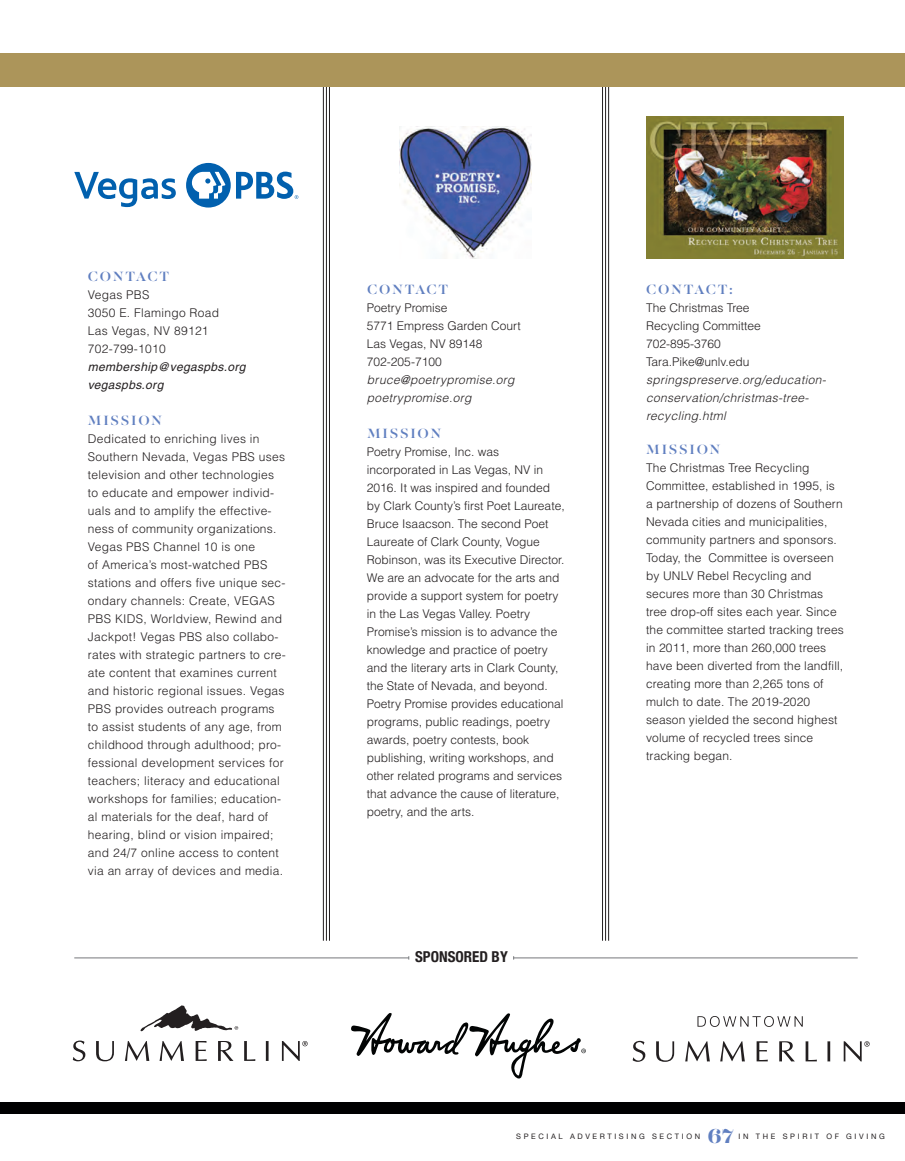
<style>
.page{position:relative;width:905px;height:1161px;background:#fff}
.page>*{position:absolute;margin:0;border:0;box-sizing:border-box;transform-origin:0 0}
.t1{font:800 22.5px "Majesti Banner";color:#607fc0}
.INTRO_GRAPH{font:500 15px "Majesti Banner";letter-spacing:.12em;color:#607fc0}
.t2{font:700 condensed 15px "Helvetica Neue";color:#231f20}
.INTRO_GRAPH-2{font:300 12px/18px "Helvetica";letter-spacing:.01em;color:#231f20}
.INTRO_GRAPH-3{font:italic 300 12px/18px "Helvetica";letter-spacing:.03em;color:#231f20}
.INTRO_GRAPH-4{font:italic 12px "Helvetica";letter-spacing:.03em;color:#231f20}
.t3{font:7.5px "Helvetica Neue";letter-spacing:.35em;color:#231f20}
</style>
<div class="page">
<hr style="left:602px;top:87px;width:1px;height:854px;background:#231f20">
<hr style="left:605px;top:87px;width:1px;height:854px;background:#231f20">
<hr style="left:608px;top:87px;width:1px;height:854px;background:#231f20">
<hr style="left:74px;top:958px;width:335px;height:1px;background:#76787b">
<hr style="left:513px;top:958px;width:344px;height:1px;background:#76787b">
<hr style="left:323px;top:87px;width:1px;height:854px;background:#231f20">
<hr style="left:326px;top:87px;width:1px;height:854px;background:#231f20">
<hr style="left:329px;top:87px;width:1px;height:854px;background:#231f20">
<div style="left:0;top:1102px;width:904px;height:12px;background:#000001"></div>
<svg style="left:74px;top:172px;width:102px;height:35px"></svg>
<div style="left:186px;top:163px;width:45px;height:45px;background:#0160ae;border-radius:50%"></div>
<svg style="left:192px;top:172px;width:33px;height:27px"></svg>
<svg style="left:236px;top:172px;width:62px;height:27px"></svg>
<div style="left:0;top:54px;width:904px;height:33px;background:#ac955a"></div>
<svg style="left:73px;top:1041px;width:12px;height:20px"></svg>
<svg style="left:96px;top:1041px;width:18px;height:20px"></svg>
<svg style="left:125px;top:1041px;width:24px;height:20px"></svg>
<svg style="left:159px;top:1041px;width:25px;height:20px"></svg>
<svg style="left:196px;top:1041px;width:11px;height:20px"></svg>
<svg style="left:218px;top:1041px;width:15px;height:20px"></svg>
<svg style="left:244px;top:1041px;width:11px;height:20px"></svg>
<svg style="left:266px;top:1041px;width:2px;height:20px"></svg>
<svg style="left:282px;top:1041px;width:25px;height:20px"></svg>
<svg style="left:140px;top:1005px;width:98px;height:26px"></svg>
<svg style="left:351px;top:1013px;width:235px;height:66px"></svg>
<svg style="left:632px;top:1041px;width:13px;height:21px"></svg>
<svg style="left:656px;top:1041px;width:18px;height:21px"></svg>
<svg style="left:685px;top:1041px;width:24px;height:20px"></svg>
<svg style="left:720px;top:1041px;width:24px;height:20px"></svg>
<svg style="left:756px;top:1041px;width:11px;height:20px"></svg>
<svg style="left:779px;top:1041px;width:15px;height:20px"></svg>
<svg style="left:805px;top:1041px;width:11px;height:20px"></svg>
<svg style="left:827px;top:1041px;width:3px;height:20px"></svg>
<svg style="left:843px;top:1041px;width:26px;height:20px"></svg>
<svg style="left:697px;top:1016px;width:105px;height:11px"></svg>
<img style="left:646px;top:116px;width:197px;height:143px">
<img style="left:399px;top:127px;width:132px;height:132px">
<p class="INTRO_GRAPH" style="left:88px;top:266px;width:83px">CONTACT</p>
<p class="INTRO_GRAPH-2" style="left:88px;top:285px;width:63px">Vegas PBS</p>
<p class="INTRO_GRAPH-2" style="left:88px;top:303px;width:133px">3050 E. Flamingo Road</p>
<p class="INTRO_GRAPH-2" style="left:88px;top:321px;width:122px">Las Vegas, NV 89121</p>
<p class="INTRO_GRAPH-2" style="left:88px;top:339px;width:80px">702-799-1010</p>
<p class="INTRO_GRAPH-4" style="left:88px;top:360px;width:159px">membership@vegaspbs.org</p>
<p class="INTRO_GRAPH-4" style="left:88px;top:378px;width:77px">vegaspbs.org</p>
<p class="INTRO_GRAPH" style="left:88px;top:410px;width:76px">MISSION</p>
<p class="INTRO_GRAPH-2" style="left:88px;top:429px;width:199px">Dedicated to enriching lives in Southern Nevada, Vegas PBS uses television and other technologies to educate and empower individ&shy;uals and to amplify the effective&shy;ness of community organizations.<br>Vegas PBS Channel 10 is one<br>of America’s most-watched PBS stations and offers five unique sec&shy;ondary channels: Create, VEGAS PBS KIDS, Worldview, Rewind and Jackpot! Vegas PBS also collabo&shy;rates with strategic partners to cre&shy;ate content that examines current and historic regional issues. Vegas PBS provides outreach programs to assist students of any age, from childhood through adulthood; pro&shy;fessional development services for teachers; literacy and educational workshops for families; education&shy;al materials for the deaf, hard of hearing, blind or vision impaired; and 24/7 online access to content via an array of devices and media.</p>
<p class="INTRO_GRAPH" style="left:367px;top:279px;width:83px">CONTACT</p>
<p class="INTRO_GRAPH-2" style="left:367px;top:298px;width:82px">Poetry Promise</p>
<p class="INTRO_GRAPH-2" style="left:367px;top:316px;width:155px">5771 Empress Garden Court</p>
<p class="INTRO_GRAPH-2" style="left:367px;top:334px;width:117px">Las Vegas, NV 89148<br>702-205-7100</p>
<p class="INTRO_GRAPH-3" style="left:367px;top:370px;width:149px">bruce@poetrypromise.org poetrypromise.org</p>
<p class="INTRO_GRAPH" style="left:367px;top:423px;width:76px">MISSION</p>
<p class="INTRO_GRAPH-2" style="left:367px;top:442px;width:199px">Poetry Promise, Inc. was incorporated in Las Vegas, NV in 2016. It was inspired and founded by Clark County’s first Poet Laureate, Bruce Isaacson. The second Poet Laureate of Clark County, Vogue Robinson, was its Executive Director.<br>We are an advocate for the arts and provide a support system for poetry in the Las Vegas Valley. Poetry Promise’s mission is to advance the knowledge and practice of poetry and the literary arts in Clark County, the State of Nevada, and beyond.<br>Poetry Promise provides educational programs, public readings, poetry awards, poetry contests, book publishing, writing workshops, and other related programs and services that advance the cause of literature, poetry, and the arts.</p>
<p class="t2" style="left:415px;top:945px;width:94px">SPONSORED BY</p>
<p class="INTRO_GRAPH" style="left:646px;top:279px;width:88px">CONTACT:</p>
<p class="INTRO_GRAPH-2" style="left:646px;top:298px;width:116px">The Christmas Tree<br>Recycling Committee</p>
<p class="INTRO_GRAPH-2" style="left:646px;top:334px;width:76px">702-895-3760</p>
<p class="INTRO_GRAPH-2" style="left:646px;top:352px;width:105px">Tara.Pike@unlv.edu</p>
<p class="INTRO_GRAPH-3" style="left:646px;top:370px;width:181px">springspreserve.org/education&shy;conservation/christmas-tree&shy;recycling.html</p>
<p class="INTRO_GRAPH" style="left:646px;top:440px;width:76px">MISSION</p>
<p class="INTRO_GRAPH-2" style="left:646px;top:459px;width:199px">The Christmas Tree Recycling<br>Committee, established in 1995, is a partnership of dozens of Southern<br>Nevada cities and municipalities, community partners and sponsors.<br>Today, the Committee is overseen by UNLV Rebel Recycling and secures more than 30 Christmas tree drop-off sites each year. Since the committee started tracking trees in 2011, more than 260,000 trees have been diverted from the landfill, creating more than 2,265 tons of mulch to date. The 2019-2020 season yielded the second highest volume of recycled trees since tracking began.</p>
<p class="t3" style="left:516px;top:1130px;width:185px">SPECIAL ADVERTISING SECTION</p>
<h1 class="t1" style="left:707px;top:1121px;width:28px">67</h1>
<p class="t3" style="left:738px;top:1130px;width:148px">IN THE SPIRIT OF GIVING</p>
</div>
